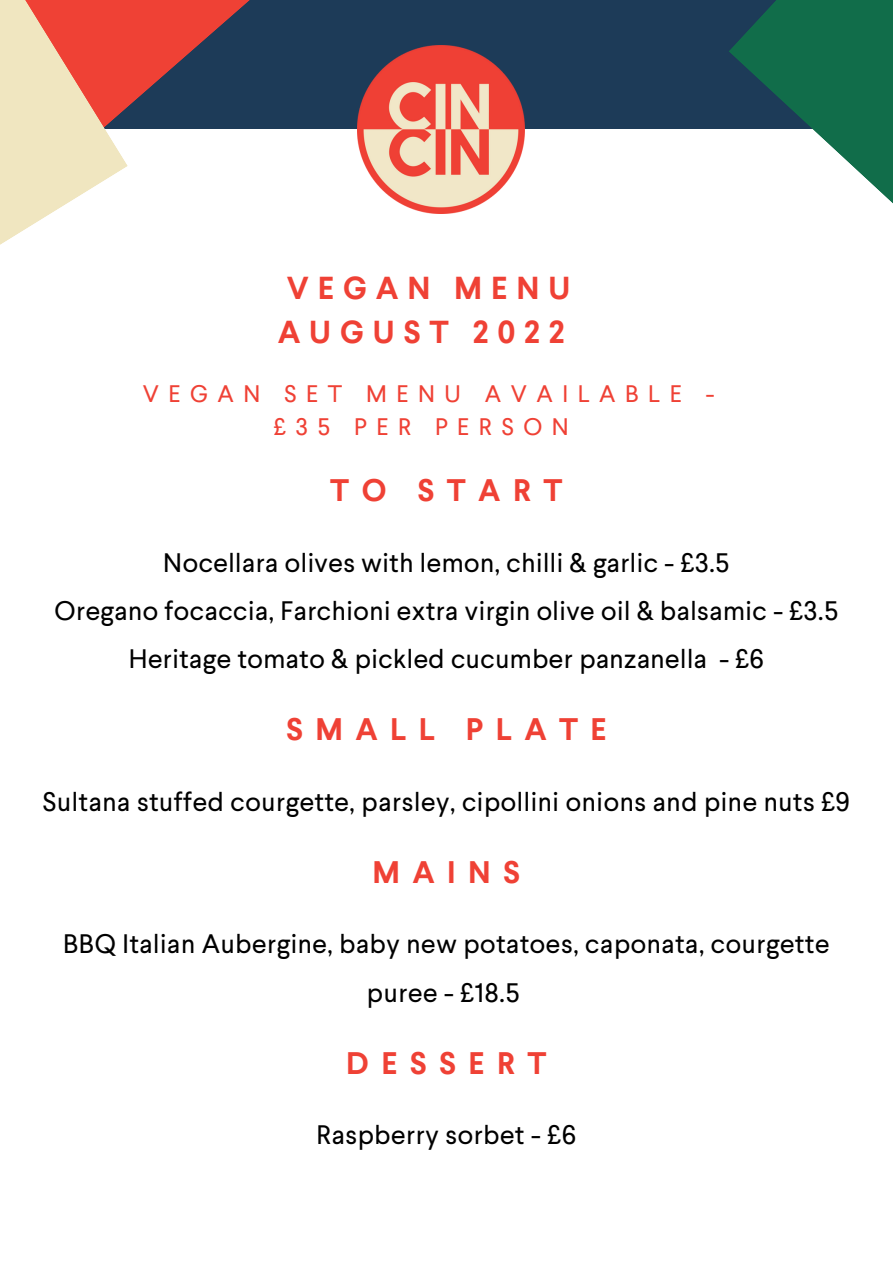
<style>
.page{position:relative;width:893px;height:1264px;background:#fff}
.page>*{position:absolute;margin:0;border:0;box-sizing:border-box;transform-origin:0 0}
.t1{font:700 31.65px/43.8px "Larsseit";letter-spacing:.28em;color:#ef4135}
.t2{font:700 31.05px "Larsseit";letter-spacing:.4em;color:#ef4135}
.t3{font:26.55px/48.3px "Larsseit";letter-spacing:.025em;color:#000;text-align:center}
.t4{font:23.85px/32.4px "Larsseit";letter-spacing:.4em;color:#ef4135}
</style>
<div class="page">
<div style="left:0;top:0;width:892px;height:128px;background:#1d3b58"></div>
<svg style="left:128px;top:0;width:229px;height:129px"></svg>
<svg style="left:0;top:0;width:128px;height:245px;fill:#f0e6c0"></svg>
<svg style="left:728px;top:0;width:164px;height:203px;fill:#116d4a"></svg>
<img style="left:357px;top:45px;width:168px;height:168px">
<p class="t1" style="left:277px;top:265px;width:294px">VEGAN MENU<br>AUGUST 2022</p>
<p class="t4" style="left:274px;top:377px;width:442px;text-indent:-131px">VEGAN SET MENU AVAILABLE - £35 PER PERSON</p>
<p class="t2" style="left:330px;top:470px;width:233px">TO START</p>
<p class="t3" style="left:54px;top:537px;width:785px">Nocellara olives with lemon, chilli &amp; garlic - £3.5<br>Oregano focaccia, Farchioni extra virgin olive oil &amp; balsamic - £3.5<br>Heritage tomato &amp; pickled cucumber panzanella - £6</p>
<p class="t2" style="left:286px;top:709px;width:322px">SMALL PLATE</p>
<p class="t3" style="left:43px;top:776px;width:808px">Sultana stuffed courgette, parsley, cipollini onions and pine nuts £9</p>
<p class="t2" style="left:372px;top:852px;width:149px">MAINS</p>
<p class="t3" style="left:63px;top:918px;width:767px">BBQ Italian Aubergine, baby new potatoes, caponata, courgette puree - £18.5</p>
<p class="t2" style="left:346px;top:1042px;width:202px">DESSERT</p>
<p class="t3" style="left:316px;top:1109px;width:261px">Raspberry sorbet - £6</p>
</div>
